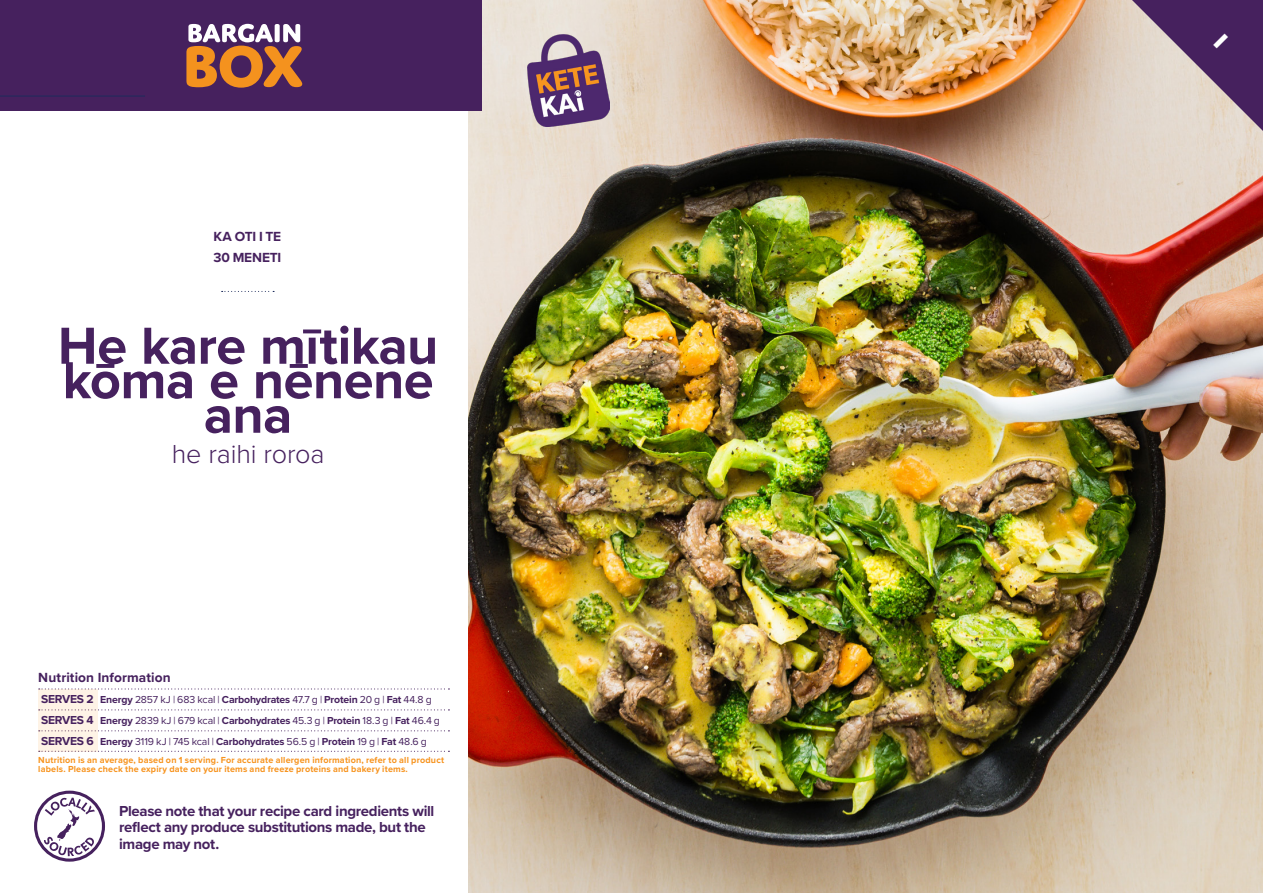
<style>
.page{position:relative;width:1263px;height:893px;background:#fff}
.page>*{position:absolute;margin:0;border:0;box-sizing:border-box;transform-origin:0 0}
.Recipe_SubTitle{font:700 54px "Proxima Nova";letter-spacing:-.01em;color:#46215e}
.Recipe_SubTitle-2{font:300 27px "Proxima Nova";letter-spacing:-.005em;color:#46215e}
.Spice{font:700 15px/17px "Proxima Nova";letter-spacing:-.02em;color:#46215e}
.Spice-2{font:700 13.65px "Proxima Nova";letter-spacing:.01em;color:#46215e}
.Ready_In_Etc{font:700 13.65px "Proxima Nova";letter-spacing:-.015em;color:#46215e}
.Recipe_Title{font:700 12px "Proxima Nova";letter-spacing:-.025em;color:#46215e}
.Nutrition{font:10.5px "Proxima Nova";letter-spacing:-.01em;color:#46215e}
.t1{font:700 9.15px/9px "Proxima Nova";letter-spacing:.02em;color:#f7931d}
.s1{font-weight:700}
</style>
<div class="page">
<img style="left:469px;top:0;width:794px;height:893px">
<svg style="left:222px;top:291px;width:52px;height:1px"></svg>
<div style="left:0;top:0;width:482px;height:110px;background:#46215e"></div>
<hr style="left:0;top:96px;width:145px;height:1px;background:#1d2c5c">
<svg style="left:186px;top:24px;width:116px;height:64px"></svg>
<svg style="left:34px;top:791px;width:71px;height:71px"></svg>
<svg style="left:97px;top:730px;width:352px;height:1px"></svg>
<svg style="left:97px;top:709px;width:352px;height:1px"></svg>
<svg style="left:39px;top:688px;width:410px;height:1px"></svg>
<svg style="left:97px;top:751px;width:352px;height:1px"></svg>
<div style="left:38px;top:689px;width:59px;height:63px;background:#fef3e6"></div>
<img style="left:527px;top:34px;width:83px;height:93px">
<svg style="left:1132px;top:0;width:131px;height:131px;background:#947d95"></svg>
<p class="Ready_In_Etc" style="left:214px;top:226px;width:69px">KA OTI I TE</p>
<p class="Ready_In_Etc" style="left:213px;top:247px;width:69px">30 MENETI</p>
<p class="Recipe_SubTitle" style="left:58px;top:305px;width:382px">He kare mītikau</p>
<p class="Recipe_SubTitle" style="left:63px;top:340px;width:372px">kōma e nēnene</p>
<p class="Recipe_SubTitle" style="left:204px;top:374px;width:90px">ana</p>
<p class="Recipe_SubTitle-2" style="left:172px;top:434px;width:154px">he raihi roroa</p>
<p class="Spice-2" style="left:38px;top:668px;width:134px">Nutrition Information</p>
<p class="Recipe_Title" style="left:41px;top:711px;width:54px">SERVES 4</p>
<p class="Recipe_Title" style="left:41px;top:690px;width:54px">SERVES 2</p>
<p class="Recipe_Title" style="left:41px;top:732px;width:54px">SERVES 6</p>
<p class="Nutrition" style="left:100px;top:692px;width:333px"><span class="s1">Energy</span> 2857 kJ | 683 kcal | <span class="s1">Carbohydrates</span> 47.7 g | <span class="s1">Protein</span> 20 g | <span class="s1">Fat</span> 44.8 g</p>
<p class="Nutrition" style="left:100px;top:712px;width:341px"><span class="s1">Energy</span> 2839 kJ | 679 kcal | <span class="s1">Carbohydrates</span> 45.3 g | <span class="s1">Protein</span> 18.3 g | <span class="s1">Fat</span> 46.4 g</p>
<p class="Nutrition" style="left:100px;top:734px;width:328px"><span class="s1">Energy</span> 3119 kJ | 745 kcal | <span class="s1">Carbohydrates</span> 56.5 g | <span class="s1">Protein</span> 19 g | <span class="s1">Fat</span> 48.6 g</p>
<p class="t1" style="left:38px;top:755px;width:407px">Nutrition is an average, based on 1 serving. For accurate allergen information, refer to all product labels. Please check the expiry date on your items and freeze proteins and bakery items.</p>
<p class="Spice" style="left:119px;top:802px;width:317px">Please note that your recipe card ingredients will reflect any produce substitutions made, but the image may not.</p>
</div>
